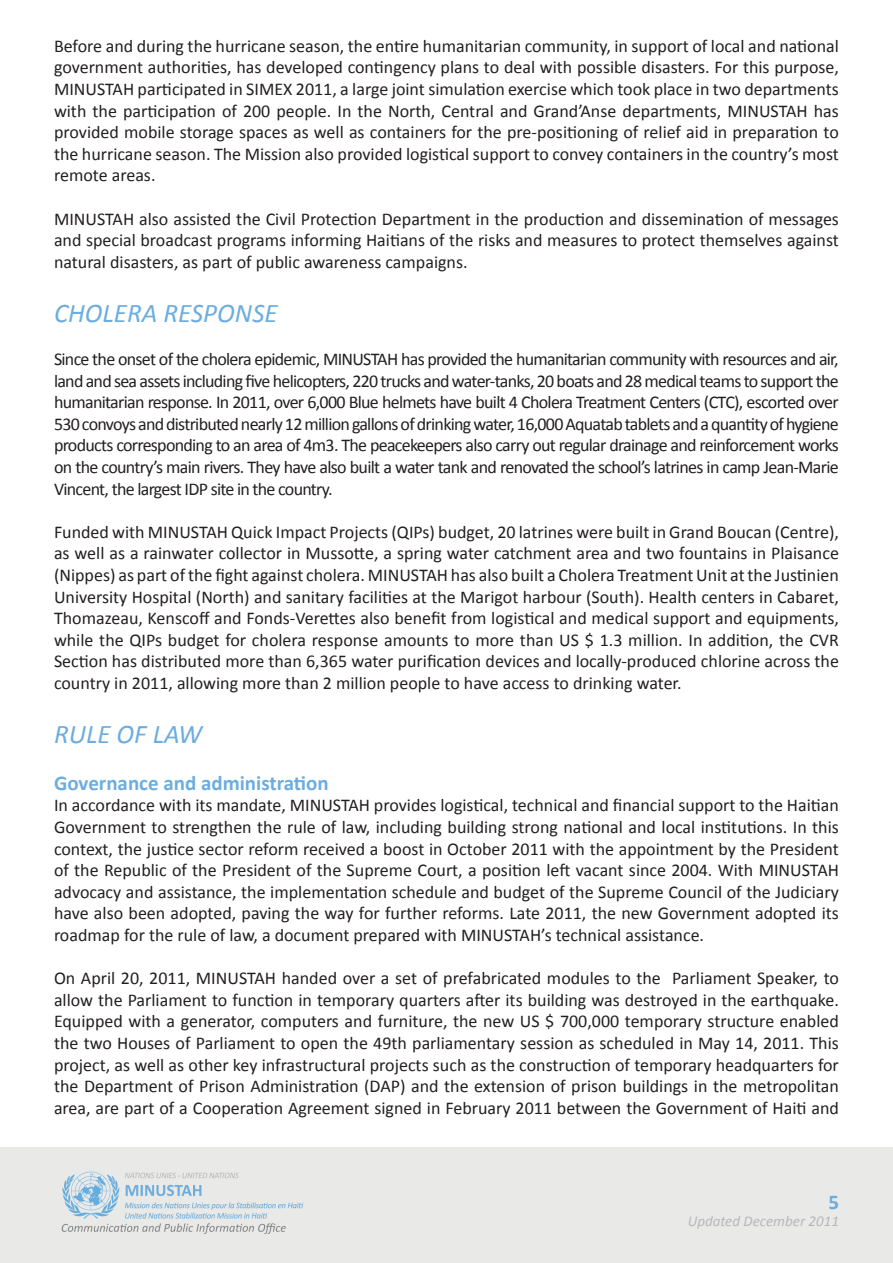
<style>
.page{position:relative;width:893px;height:1263px;background:#fff}
.page>*{position:absolute;margin:0;border:0;box-sizing:border-box;transform-origin:0 0}
.t1{font:italic 27px "Calibri";color:#6caddf}
.t2{font:700 21px "Calibri";color:#6caddf}
.t3{font:18px/21.6px "Calibri";color:#231f20;text-align:justify}
.t4{font:italic 15px "Calibri";color:#b6b7bb}
</style>
<div class="page">
<div style="left:0;top:1147px;width:893px;height:116px;background:#e9eae7"></div>
<p class="t3" style="left:54px;top:34px;width:786px">Before and during the hurricane season, the entire humanitarian community, in support of local and national government authorities, has developed contingency plans to deal with possible disasters. For this purpose, MINUSTAH participated in SIMEX 2011, a large joint simulation exercise which took place in two departments with the participation of 200 people. In the North, Central and Grand’Anse departments, MINUSTAH has provided mobile storage spaces as well as containers for the pre-positioning of relief aid in preparation to the hurricane season. The Mission also provided logistical support to convey containers in the country’s most remote areas.</p>
<p class="t3" style="left:54px;top:207px;width:786px">MINUSTAH also assisted the Civil Protection Department in the production and dissemination of messages and special broadcast programs informing Haitians of the risks and measures to protect themselves against natural disasters, as part of public awareness campaigns.</p>
<h1 class="t1" style="left:54px;top:296px;width:225px">CHOLERA RESPONSE</h1>
<p class="t3" style="left:54px;top:347px;width:786px">Since the onset of the cholera epidemic, MINUSTAH has provided the humanitarian community with resources and air, land and sea assets including five helicopters, 220 trucks and water-tanks, 20 boats and 28 medical teams to support the humanitarian response. In 2011, over 6,000 Blue helmets have built 4 Cholera Treatment Centers (CTC), escorted over 530 convoys and distributed nearly 12 million gallons of drinking water, 16,000 Aquatab tablets and a quantity of hygiene products corresponding to an area of 4m3. The peacekeepers also carry out regular drainage and reinforcement works on the country’s main rivers. They have also built a water tank and renovated the school’s latrines in camp Jean-Marie Vincent, the largest IDP site in the country.</p>
<p class="t3" style="left:54px;top:520px;width:786px">Funded with MINUSTAH Quick Impact Projects (QIPs) budget, 20 latrines were built in Grand Boucan (Centre), as well as a rainwater collector in Mussotte, a spring water catchment area and two fountains in Plaisance (Nippes) as part of the fight against cholera. MINUSTAH has also built a Cholera Treatment Unit at the Justinien University Hospital (North) and sanitary facilities at the Marigot harbour (South). Health centers in Cabaret, Thomazeau, Kenscoff and Fonds-Verettes also benefit from logistical and medical support and equipments, while the QIPs budget for cholera response amounts to more than US $ 1.3 million. In addition, the CVR Section has distributed more than 6,365 water purification devices and locally-produced chlorine across the country in 2011, allowing more than 2 million people to have access to drinking water.</p>
<h1 class="t1" style="left:54px;top:717px;width:150px">RULE OF LAW</h1>
<p class="t2" style="left:54px;top:770px;width:276px">Governance and administration</p>
<p class="t3" style="left:54px;top:794px;width:786px">In accordance with its mandate, MINUSTAH provides logistical, technical and financial support to the Haitian Government to strengthen the rule of law, including building strong national and local institutions. In this context, the justice sector reform received a boost in October 2011 with the appointment by the President of the Republic of the President of the Supreme Court, a position left vacant since 2004. With MINUSTAH advocacy and assistance, the implementation schedule and budget of the Supreme Council of the Judiciary have also been adopted, paving the way for further reforms. Late 2011, the new Government adopted its roadmap for the rule of law, a document prepared with MINUSTAH’s technical assistance.</p>
<p class="t3" style="left:54px;top:967px;width:786px">On April 20, 2011, MINUSTAH handed over a set of prefabricated modules to the Parliament Speaker, to allow the Parliament to function in temporary quarters after its building was destroyed in the earthquake.<br>Equipped with a generator, computers and furniture, the new US $ 700,000 temporary structure enabled the two Houses of Parliament to open the 49th parliamentary session as scheduled in May 14, 2011. This project, as well as other key infrastructural projects such as the construction of temporary headquarters for the Department of Prison Administration (DAP) and the extension of prison buildings in the metropolitan area, are part of a Cooperation Agreement signed in February 2011 between the Government of Haiti and</p>
<p class="t2" style="left:828px;top:1189px;width:12px">5</p>
<p class="t4" style="left:688px;top:1212px;width:153px">Updated December 2011</p>
</div>
